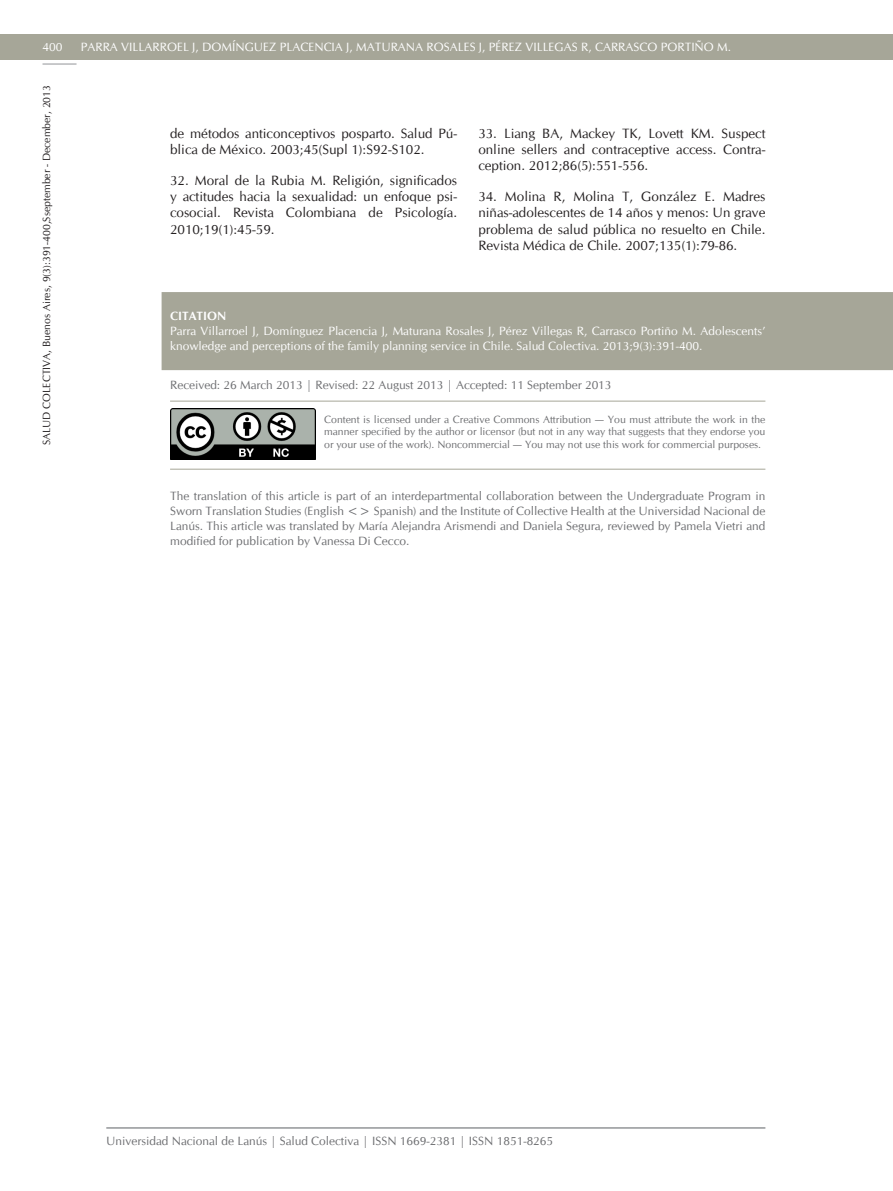
<style>
.page{position:relative;width:893px;height:1191px;background:#fff}
.page>*{position:absolute;margin:0;border:0;box-sizing:border-box;transform-origin:0 0}
.referencias{font:13.5px/16.2px "CG Omega";color:#231f20;text-align:justify}
.recibido-aprobado{font:12px/15px "CG Omega";color:#6c6d70;text-align:justify}
.forma-de-citar-cita{font:12px/15px "CG Omega";color:#fff}
.forma-de-citar-titul{font:700 12px "CG Omega";color:#fff}
.t1{font:10.5px/12.6px "CG Omega";color:#6c6d70;text-align:justify}
.t2{font:10.5px "CG Omega";color:#231f20}
</style>
<div class="page">
<div style="left:0;top:34px;width:893px;height:26px;background:#a6a698"></div>
<hr style="left:43px;top:64px;width:34px;height:1px;background:#939598">
<hr style="left:106px;top:1127px;width:659px;height:1px;background:#939598">
<div style="left:162px;top:292px;width:731px;height:78px;background:#a6a698"></div>
<hr style="left:170px;top:401px;width:595px;height:1px;background:#a6a698">
<img style="left:170px;top:408px;width:145px;height:51px">
<hr style="left:170px;top:469px;width:595px;height:1px;background:#a6a698">
<p class="forma-de-citar-cita" style="left:43px;top:40px;width:21px">400</p>
<p class="forma-de-citar-cita" style="left:81px;top:40px;width:652px">PARRA VILLARROEL J, DOMÍNGUEZ PLACENCIA J, MATURANA ROSALES J, PÉREZ VILLEGAS R, CARRASCO PORTIÑO M.</p>
<p class="t2" style="left:40px;top:445px;width:361px;rotate:-90deg">SALUD COLECTIVA, Buenos Aires, 9(3):391-400,Sseptember - December, 2013</p>
<p class="referencias" style="left:170px;top:125px;width:289px">de métodos anticonceptivos posparto. Salud Pú&shy;blica de México. 2003;45(Supl 1):S92-S102.</p>
<p class="referencias" style="left:170px;top:172px;width:289px">32. Moral de la Rubia M. Religión, significados y actitudes hacia la sexualidad: un enfoque psi&shy;cosocial. Revista Colombiana de Psicología.<br>2010;19(1):45-59.</p>
<p class="referencias" style="left:478px;top:125px;width:289px">33. Liang BA, Mackey TK, Lovett KM. Suspect online sellers and contraceptive access. Contra&shy;ception. 2012;86(5):551-556.</p>
<p class="referencias" style="left:478px;top:189px;width:288px">34. Molina R, Molina T, González E. Madres niñas-adolescentes de 14 años y menos: Un grave problema de salud pública no resuelto en Chile.<br>Revista Médica de Chile. 2007;135(1):79-86.</p>
<p class="forma-de-citar-titul" style="left:170px;top:309px;width:58px">CITATION</p>
<p class="forma-de-citar-cita" style="left:170px;top:324px;width:597px">Parra Villarroel J, Domínguez Placencia J, Maturana Rosales J, Pérez Villegas R, Carrasco Portiño M. Adolescents’ knowledge and perceptions of the family planning service in Chile. Salud Colectiva. 2013;9(3):391-400.</p>
<p class="recibido-aprobado" style="left:170px;top:378px;width:443px">Received: 26 March 2013 | Revised: 22 August 2013 | Accepted: 11 September 2013</p>
<p class="t1" style="left:324px;top:413px;width:443px">Content is licensed under a Creative Commons Attribution — You must attribute the work in the manner specified by the author or licensor (but not in any way that suggests that they endorse you or your use of the work). Noncommercial — You may not use this work for commercial purposes.</p>
<p class="recibido-aprobado" style="left:170px;top:488px;width:597px">The translation of this article is part of an interdepartmental collaboration between the Undergraduate Program in Sworn Translation Studies (English &lt;&gt; Spanish) and the Institute of Collective Health at the Universidad Nacional de Lanús. This article was translated by María Alejandra Arismendi and Daniela Segura, reviewed by Pamela Vietri and modified for publication by Vanessa Di Cecco.</p>
<p class="recibido-aprobado" style="left:106px;top:1133px;width:448px">Universidad Nacional de Lanús | Salud Colectiva | ISSN 1669-2381 | ISSN 1851-8265</p>
</div>
